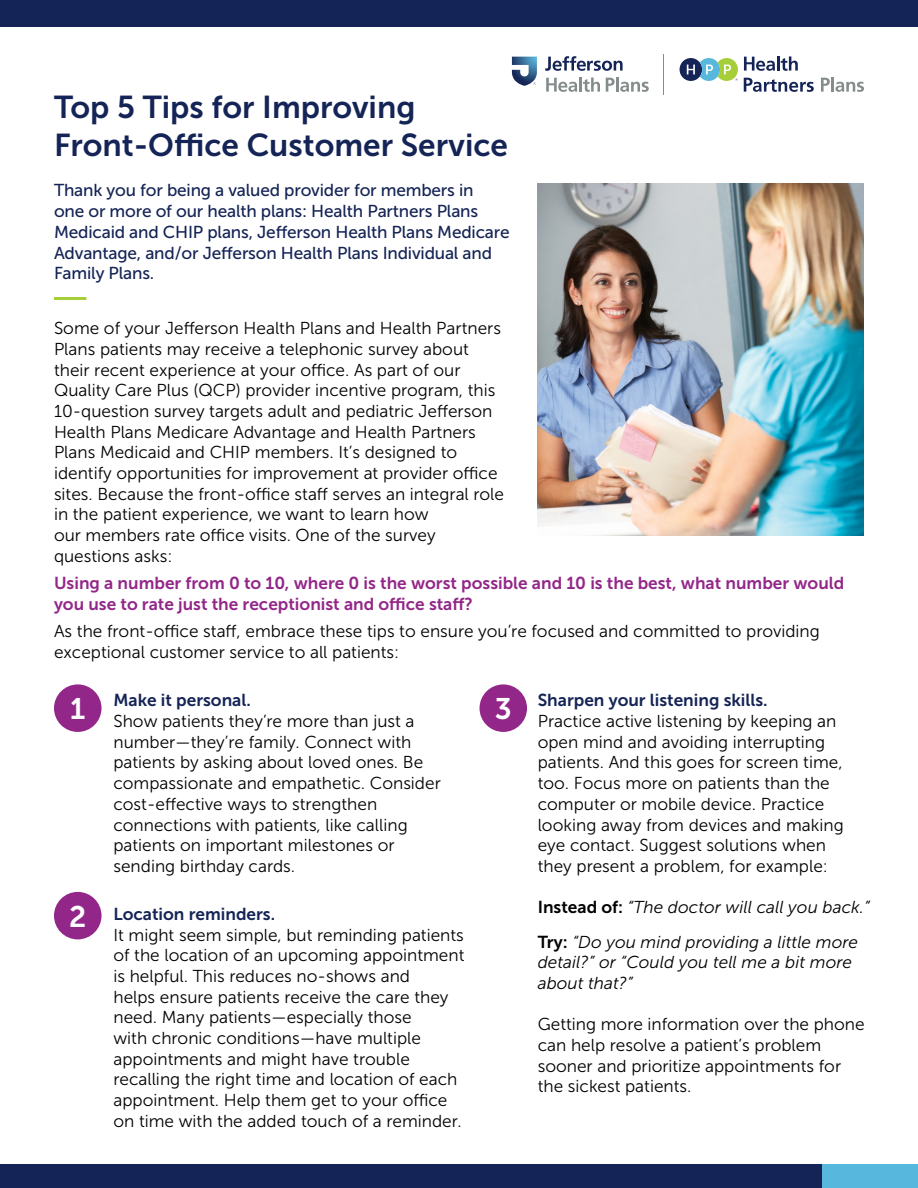
<style>
.page{position:relative;width:918px;height:1188px;background:#fff}
.page>*{position:absolute;margin:0;border:0;box-sizing:border-box;transform-origin:0 0}
.t1{font:31.5px/38px "Museo Sans 700";color:#152456}
.t2{font:29.7px "Museo Sans 700";color:#fff}
.t3{font:17.25px/20.7px "Museo Sans 300";color:#000}
.t4{font:17.25px/20.7px "Museo Sans 500";letter-spacing:-.01em;color:#152456}
.t5{font:17.25px/20.7px "Museo Sans 700";color:#932789}
.t6{font:italic 17.25px "Museo Sans 300";color:#000}
.t7{font:17.25px "Museo Sans 700";color:#152456}
.s1{font-family:"Museo Sans 700";font-style:normal}
</style>
<div class="page">
<div style="left:0;top:0;width:918px;height:27px;background:#152456"></div>
<hr style="left:663px;top:54px;width:1px;height:40px;background:#848d8c">
<svg style="left:545px;top:56px;width:78px;height:15px"></svg>
<svg style="left:583px;top:78px;width:17px;height:14px"></svg>
<hr style="left:579px;top:78px;width:3px;height:14px;background:#848d8c">
<svg style="left:546px;top:78px;width:31px;height:14px"></svg>
<svg style="left:606px;top:78px;width:43px;height:14px"></svg>
<svg style="left:512px;top:57px;width:25px;height:29px"></svg>
<svg style="left:781px;top:56px;width:17px;height:15px"></svg>
<hr style="left:777px;top:56px;width:3px;height:15px;background:#152456">
<svg style="left:744px;top:57px;width:31px;height:14px"></svg>
<hr style="left:831px;top:78px;width:3px;height:14px;background:#848d8c">
<svg style="left:836px;top:82px;width:28px;height:10px"></svg>
<svg style="left:821px;top:78px;width:9px;height:14px"></svg>
<svg style="left:744px;top:78px;width:70px;height:14px"></svg>
<svg style="left:680px;top:58px;width:58px;height:23px"></svg>
<hr style="left:54px;top:297px;width:32px;height:3px;background:#a6ce39">
<img style="left:538px;top:184px;width:326px;height:352px">
<div style="left:54px;top:684px;width:48px;height:48px;background:#932789;border-radius:50%"></div>
<div style="left:54px;top:892px;width:48px;height:47px;background:#932789;border-radius:50%"></div>
<div style="left:480px;top:684px;width:47px;height:48px;background:#932789;border-radius:50%"></div>
<div style="left:0;top:1164px;width:822px;height:24px;background:#152456"></div>
<div style="left:822px;top:1164px;width:96px;height:24px;background:#58b7dd"></div>
<p class="t1" style="left:54px;top:88px;width:456px">Top 5 Tips for Improving<br>Front-Office Customer Service</p>
<p class="t4" style="left:54px;top:180px;width:457px">Thank you for being a valued provider for members in<br>one or more of our health plans: Health Partners Plans Medicaid and CHIP plans, Jefferson Health Plans Medicare Advantage, and/or Jefferson Health Plans Individual and Family Plans.</p>
<p class="t3" style="left:54px;top:318px;width:452px">Some of your Jefferson Health Plans and Health Partners Plans patients may receive a telephonic survey about their recent experience at your office. As part of our Quality Care Plus (QCP) provider incentive program, this 10-question survey targets adult and pediatric Jefferson Health Plans Medicare Advantage and Health Partners Plans Medicaid and CHIP members. It’s designed to identify opportunities for improvement at provider office sites. Because the front-office staff serves an integral role in the patient experience, we want to learn how<br>our members rate office visits. One of the survey questions asks:</p>
<p class="t5" style="left:54px;top:573px;width:792px">Using a number from 0 to 10, where 0 is the worst possible and 10 is the best, what number would you use to rate just the receptionist and office staff?</p>
<p class="t3" style="left:54px;top:621px;width:767px">As the front-office staff, embrace these tips to ensure you’re focused and committed to providing exceptional customer service to all patients:</p>
<p class="t7" style="left:113px;top:691px;width:139px">Make it personal.</p>
<p class="t3" style="left:113px;top:711px;width:303px">Show patients they’re more than just a</p>
<p class="t3" style="left:113px;top:732px;width:329px">number—they’re family. Connect with patients by asking about loved ones. Be compassionate and empathetic. Consider cost-effective ways to strengthen connections with patients, like calling patients on important milestones or</p>
<p class="t3" style="left:113px;top:856px;width:183px">sending birthday cards.</p>
<p class="t7" style="left:538px;top:691px;width:231px">Sharpen your listening skills.</p>
<p class="t3" style="left:538px;top:711px;width:308px">Practice active listening by keeping an open mind and avoiding interrupting patients. And this goes for screen time, too. Focus more on patients than the computer or mobile device. Practice looking away from devices and making eye contact. Suggest solutions when they present a problem, for example:</p>
<p class="t6" style="left:538px;top:898px;width:333px"><span class="s1">Instead of:</span> “The doctor will call you back.”</p>
<p class="t6" style="left:538px;top:932px;width:322px"><span class="s1">Try:</span> “Do you mind providing a little more</p>
<p class="t6" style="left:538px;top:953px;width:316px">detail?” or “Could you tell me a bit more</p>
<p class="t6" style="left:538px;top:974px;width:97px">about that?”</p>
<p class="t3" style="left:538px;top:1014px;width:328px">Getting more information over the phone can help resolve a patient’s problem sooner and prioritize appointments for the sickest patients.</p>
<p class="t2" style="left:70px;top:693px;width:17px">1</p>
<p class="t2" style="left:495px;top:693px;width:19px">3</p>
<p class="t2" style="left:69px;top:900px;width:19px">2</p>
<p class="t7" style="left:113px;top:904px;width:163px">Location reminders.</p>
<p class="t3" style="left:113px;top:924px;width:353px">It might seem simple, but reminding patients of the location of an upcoming appointment is helpful. This reduces no-shows and<br>helps ensure patients receive the care they need. Many patients—especially those<br>with chronic conditions—have multiple appointments and might have trouble recalling the right time and location of each appointment. Help them get to your office on time with the added touch of a reminder.</p>
</div>
